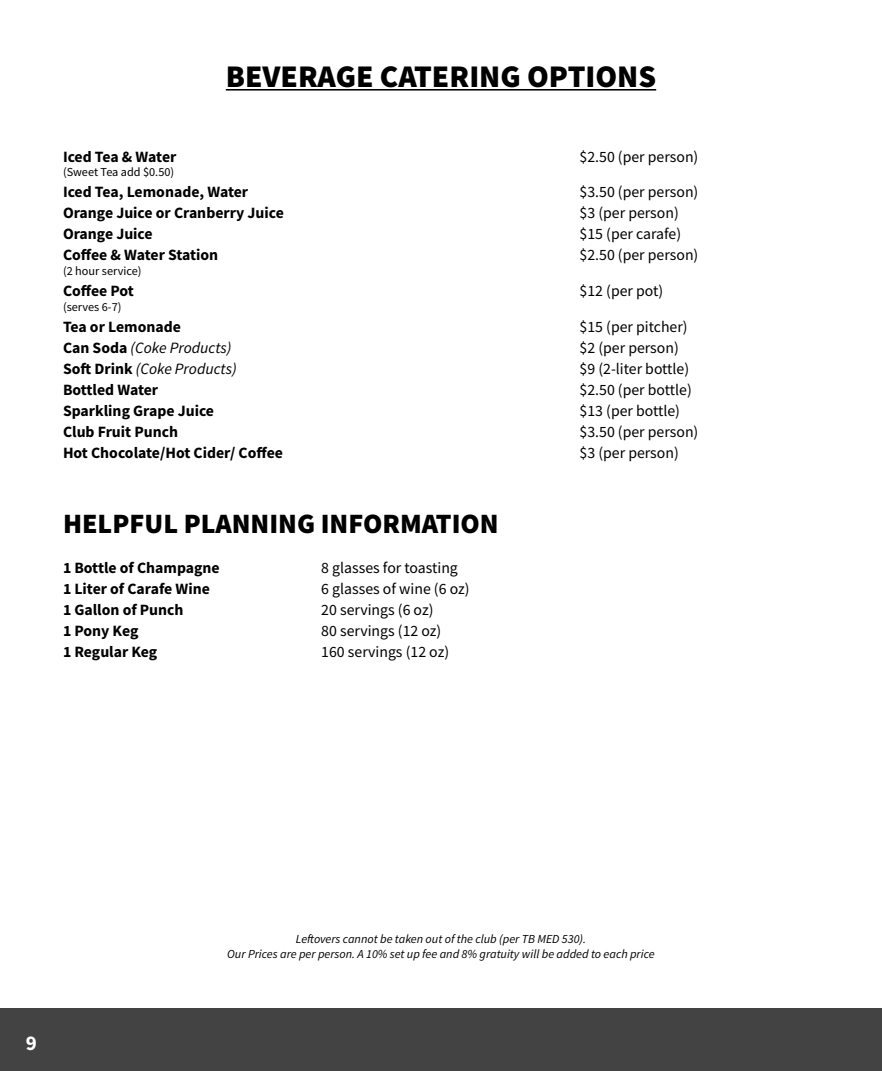
<style>
.page{position:relative;width:882px;height:1071px;background:#fff}
.page>*{position:absolute;margin:0;border:0;box-sizing:border-box;transform-origin:0 0}
.t1{font:900 31.5px "Source Sans Pro";color:#000}
.t2{font:900 28px "Source Sans Pro";color:#000}
.t3{font:700 21px "Source Sans Pro";color:#fff}
.t4{font:15.75px "Source Sans Pro";color:#000}
.t5{font:700 15.75px "Source Sans Pro";color:#000}
.t6{font:italic 15.75px "Source Sans Pro";color:#000}
.t7{font:italic 12.25px/14.7px "Source Sans Pro";color:#000;text-align:center}
.t8{font:12.25px "Source Sans Pro";color:#000}
.s1{font-weight:700;font-style:normal}
</style>
<div class="page">
<div style="left:0;top:1008px;width:882px;height:63px;background:#434343"></div>
<hr style="left:226px;top:89px;width:430px;height:2px;background:#000">
<h1 class="t1" style="left:226px;top:54px;width:432px">BEVERAGE CATERING OPTIONS</h1>
<p class="t5" style="left:63px;top:146px;width:115px">Iced Tea &amp; Water</p>
<p class="t4" style="left:580px;top:147px;width:120px">$2.50 (per person)</p>
<p class="t8" style="left:63px;top:165px;width:113px">(Sweet Tea add $0.50)</p>
<p class="t5" style="left:63px;top:182px;width:187px">Iced Tea, Lemonade, Water</p>
<p class="t4" style="left:580px;top:182px;width:120px">$3.50 (per person)</p>
<p class="t5" style="left:63px;top:203px;width:222px">Orange Juice or Cranberry Juice</p>
<p class="t4" style="left:580px;top:203px;width:101px">$3 (per person)</p>
<p class="t5" style="left:63px;top:224px;width:91px">Orange Juice</p>
<p class="t4" style="left:580px;top:224px;width:103px">$15 (per carafe)</p>
<p class="t5" style="left:63px;top:245px;width:157px">Coffee &amp; Water Station</p>
<p class="t4" style="left:580px;top:245px;width:120px">$2.50 (per person)</p>
<p class="t8" style="left:63px;top:263px;width:80px">(2 hour service)</p>
<p class="t5" style="left:63px;top:280px;width:72px">Coffee Pot</p>
<p class="t4" style="left:580px;top:281px;width:85px">$12 (per pot)</p>
<p class="t8" style="left:63px;top:299px;width:60px">(serves 6-7)</p>
<p class="t5" style="left:63px;top:316px;width:119px">Tea or Lemonade</p>
<p class="t4" style="left:580px;top:317px;width:110px">$15 (per pitcher)</p>
<p class="t6" style="left:63px;top:338px;width:170px"><span class="s1">Can Soda</span> (Coke Products)</p>
<p class="t4" style="left:580px;top:338px;width:101px">$2 (per person)</p>
<p class="t6" style="left:63px;top:359px;width:175px"><span class="s1">Soft Drink</span> (Coke Products)</p>
<p class="t4" style="left:580px;top:359px;width:111px">$9 (2-liter bottle)</p>
<p class="t5" style="left:63px;top:379px;width:97px">Bottled Water</p>
<p class="t4" style="left:580px;top:380px;width:114px">$2.50 (per bottle)</p>
<p class="t5" style="left:63px;top:400px;width:153px">Sparkling Grape Juice</p>
<p class="t4" style="left:580px;top:401px;width:102px">$13 (per bottle)</p>
<p class="t5" style="left:63px;top:421px;width:117px">Club Fruit Punch</p>
<p class="t4" style="left:580px;top:422px;width:120px">$3.50 (per person)</p>
<p class="t5" style="left:63px;top:442px;width:221px">Hot Chocolate/Hot Cider/ Coffee</p>
<p class="t4" style="left:580px;top:443px;width:101px">$3 (per person)</p>
<h2 class="t2" style="left:63px;top:505px;width:437px">HELPFUL PLANNING INFORMATION</h2>
<p class="t5" style="left:63px;top:557px;width:158px">1 Bottle of Champagne</p>
<p class="t4" style="left:321px;top:558px;width:138px">8 glasses for toasting</p>
<p class="t5" style="left:63px;top:578px;width:148px">1 Liter of Carafe Wine</p>
<p class="t4" style="left:321px;top:579px;width:150px">6 glasses of wine (6 oz)</p>
<p class="t5" style="left:63px;top:599px;width:122px">1 Gallon of Punch</p>
<p class="t4" style="left:321px;top:600px;width:114px">20 servings (6 oz)</p>
<p class="t5" style="left:63px;top:620px;width:77px">1 Pony Keg</p>
<p class="t4" style="left:321px;top:621px;width:122px">80 servings (12 oz)</p>
<p class="t5" style="left:63px;top:641px;width:96px">1 Regular Keg</p>
<p class="t4" style="left:321px;top:642px;width:129px">160 servings (12 oz)</p>
<h3 class="t3" style="left:26px;top:1029px;width:13px">9</h3>
<p class="t7" style="left:227px;top:932px;width:429px">Leftovers cannot be taken out of the club (per TB MED 530).<br>Our Prices are per person. A 10% set up fee and 8% gratuity will be added to each price</p>
</div>
